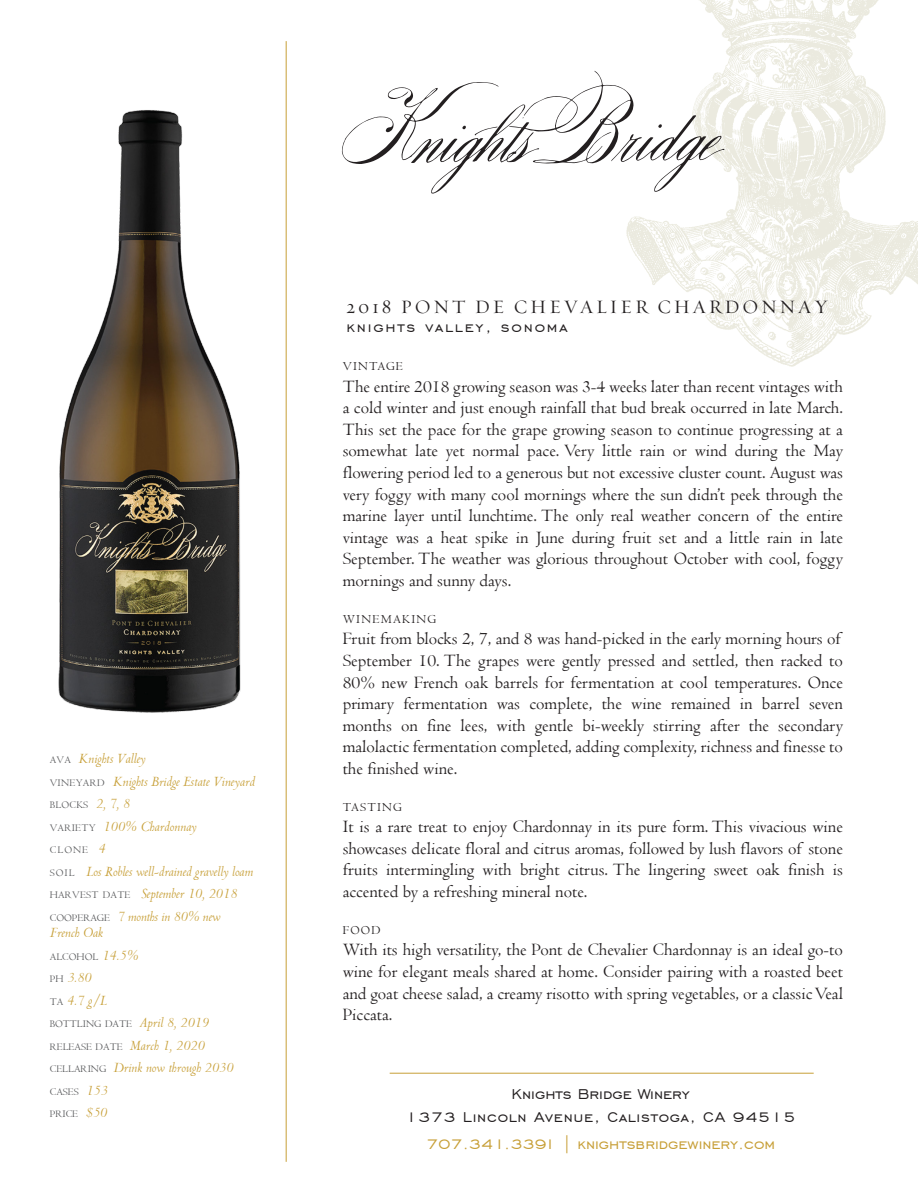
<style>
.page{position:relative;width:918px;height:1188px;background:#fff}
.page>*{position:absolute;margin:0;border:0;box-sizing:border-box;transform-origin:0 0}
.t1{font:19.35px "Requiem Display HTF Roman";letter-spacing:.14em;color:#231f20}
.t2{font:18px/21.6px "Centaur";color:#231f20;text-align:justify}
.t3{font:18px/23.1px "Engravers Gothic BT";letter-spacing:.04em;color:#231f20;text-align:center}
.t4{font:18px "Engravers Gothic BT";color:#c79f37}
.t5{font:18px "Engravers Gothic BT";letter-spacing:.1em;color:#231f20}
.t6{font:italic 15px/22.5px "Centaur";color:#c79f37}
.t7{font:12.6px "Centaur";letter-spacing:.1em;color:#231f20}
.t8{font:10.5px/22.5px "Centaur";color:#57585a}
.s1{font-style:normal;font-size:10.5px;color:#57585a}
.s2{font-style:italic;font-size:15px;color:#c79f37}
</style>
<div class="page">
<img style="left:626px;top:0;width:292px;height:367px">
<hr style="left:286px;top:41px;width:1px;height:1121px;background:#c79f37">
<hr style="left:390px;top:1073px;width:424px;height:1px;background:#c79f37">
<svg style="left:342px;top:71px;width:383px;height:123px"></svg>
<img style="left:58px;top:110px;width:183px;height:603px">
<p class="t6" style="left:50px;top:747px;width:206px"><span class="s1">AVA</span> Knights Valley<br><span class="s1">VINEYARD</span> Knights Bridge Estate Vineyard</p>
<p class="t8" style="left:50px;top:794px;width:82px">BLOCKS <span class="s2">2, 7, 8</span></p>
<p class="t6" style="left:50px;top:815px;width:148px"><span class="s1">VARIETY</span> 100% Chardonnay</p>
<p class="t8" style="left:50px;top:839px;width:57px">CLONE <span class="s2">4</span></p>
<p class="t6" style="left:50px;top:860px;width:205px"><span class="s1">SOIL</span> Los Robles well-drained gravelly loam<br><span class="s1">HARVEST DATE</span> September 10, 2018<br><span class="s1">COOPERAGE</span> 7 months in 80% new</p>
<p class="t6" style="left:50px;top:921px;width:55px">French Oak</p>
<p class="t8" style="left:50px;top:945px;width:90px">ALCOHOL <span class="s2">14.5%</span></p>
<p class="t6" style="left:50px;top:966px;width:59px"><span class="s1">PH</span> 3.80<br><span class="s1">TA</span> 4.7 g/L</p>
<p class="t8" style="left:50px;top:1013px;width:161px">BOTTLING DATE <span class="s2">April 8, 2019<br></span>RELEASE DATE <span class="s2">March 1, 2020</span></p>
<p class="t6" style="left:50px;top:1056px;width:185px"><span class="s1">CELLARING</span> Drink now through 2030</p>
<p class="t8" style="left:50px;top:1080px;width:59px">CASES <span class="s2">153<br></span>PRICE <span class="s2">$50</span></p>
<p class="t1" style="left:346px;top:295px;width:484px">2018 PONT DE CHEVALIER CHARDONNAY</p>
<p class="t5" style="left:347px;top:317px;width:222px">knights valley, sonoma</p>
<p class="t7" style="left:343px;top:358px;width:62px">VINTAGE</p>
<p class="t2" style="left:343px;top:375px;width:502px">The entire 2018 growing season was 3-4 weeks later than recent vintages with a cold winter and just enough rainfall that bud break occurred in late March.<br>This set the pace for the grape growing season to continue progressing at a somewhat late yet normal pace. Very little rain or wind during the May flowering period led to a generous but not excessive cluster count. August was very foggy with many cool mornings where the sun didn’t peek through the marine layer until lunchtime. The only real weather concern of the entire vintage was a heat spike in June during fruit set and a little rain in late September. The weather was glorious throughout October with cool, foggy mornings and sunny days.</p>
<p class="t7" style="left:343px;top:611px;width:95px">WINEMAKING</p>
<p class="t2" style="left:343px;top:628px;width:502px">Fruit from blocks 2, 7, and 8 was hand-picked in the early morning hours of September 10. The grapes were gently pressed and settled, then racked to 80% new French oak barrels for fermentation at cool temperatures. Once primary fermentation was complete, the wine remained in barrel seven months on fine lees, with gentle bi-weekly stirring after the secondary malolactic fermentation completed, adding complexity, richness and finesse to the finished wine.</p>
<p class="t7" style="left:343px;top:799px;width:61px">TASTING</p>
<p class="t2" style="left:343px;top:816px;width:502px">It is a rare treat to enjoy Chardonnay in its pure form. This vivacious wine showcases delicate floral and citrus aromas, followed by lush flavors of stone fruits intermingling with bright citrus. The lingering sweet oak finish is accented by a refreshing mineral note.</p>
<p class="t7" style="left:343px;top:922px;width:39px">FOOD</p>
<p class="t2" style="left:343px;top:939px;width:502px">With its high versatility, the Pont de Chevalier Chardonnay is an ideal go-to wine for elegant meals shared at home. Consider pairing with a roasted beet and goat cheese salad, a creamy risotto with spring vegetables, or a classic Veal Piccata.</p>
<p class="t3" style="left:405px;top:1082px;width:392px">Knights Bridge Winery<br>1373 Lincoln Avenue, Calistoga, CA 94515</p>
<p class="t4" style="left:426px;top:1134px;width:351px">707.341.3391 | knightsbridgewinery.com</p>
</div>
